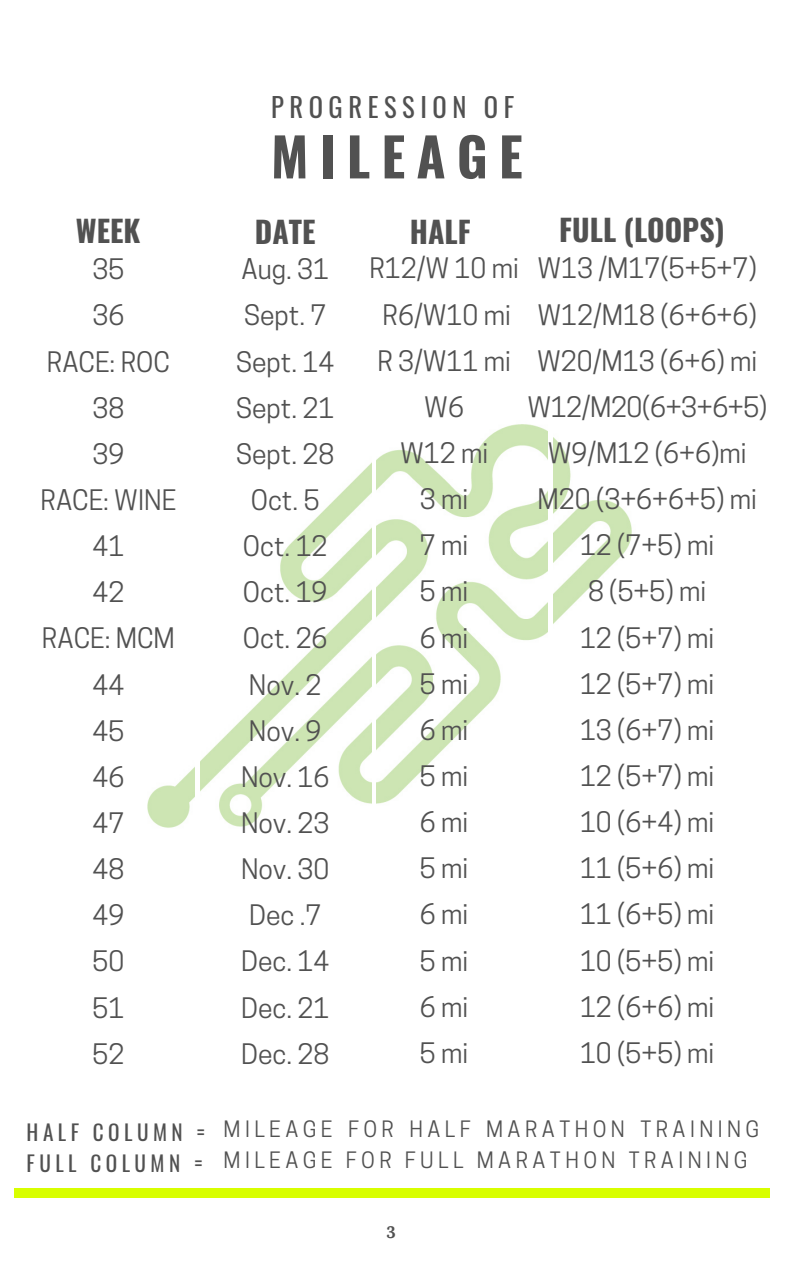
<style>
.page{position:relative;width:794px;height:1266px;background:#fff}
.page>*{position:absolute;margin:0;border:0;box-sizing:border-box;transform-origin:0 0}
.t1{font:700 53.1px "Oswald";letter-spacing:.21em;color:#515151}
.t2{font:700 29.85px "Oswald";color:#515151}
.t3{font:26.55px/46.1px "Cooper Hewitt";color:#515151;text-align:center}
.t4{font:26.55px "Oswald";letter-spacing:.21em;color:#515151}
.t5{font:21.23px/30.9px "Cooper Hewitt";letter-spacing:.21em;color:#515151}
.t6{font:21.23px/30.9px "Oswald";letter-spacing:.21em;color:#515151}
.t7{font:700 16.58px "Lora";color:#515151}
</style>
<div class="page">
<div style="left:14px;top:1189px;width:754px;height:8px;background:#d8ff00"></div>
<img style="left:147px;top:767px;width:48px;height:61px">
<img style="left:200px;top:463px;width:171px;height:364px">
<img style="left:377px;top:424px;width:170px;height:380px">
<img style="left:553px;top:437px;width:79px;height:187px">
<h2 class="t4" style="left:271px;top:87px;width:244px">PROGRESSION OF</h2>
<h2 class="t1" style="left:271px;top:115px;width:253px">MILEAGE</h2>
<h3 class="t2" style="left:76px;top:208px;width:66px">WEEK</h3>
<h1 class="t2" style="left:255px;top:208px;width:62px">DATE</h1>
<h1 class="t2" style="left:409px;top:208px;width:62px">HALF</h1>
<h1 class="t2" style="left:559px;top:207px;width:167px">FULL (LOOPS)</h1>
<h4 class="t3" style="left:40px;top:250px;width:137px">35<br>36<br>RACE: ROC<br>38<br>39<br>RACE: WINE<br>41<br>42<br>RACE: MCM<br>44<br>45<br>46<br>47<br>48<br>49<br>50<br>51<br>52</h4>
<h4 class="t3" style="left:236px;top:250px;width:100px">Aug. 31<br>Sept. 7<br>Sept. 14<br>Sept. 21<br>Sept. 28<br>Oct. 5<br>Oct. 12<br>Oct. 19<br>Oct. 26<br>Nov. 2<br>Nov. 9<br>Nov. 16<br>Nov. 23<br>Nov. 30<br>Dec .7<br>Dec. 14<br>Dec. 21<br>Dec. 28</h4>
<h4 class="t3" style="left:369px;top:249px;width:151px">R12/W 10 mi<br>R6/W10 mi<br>R 3/W11 mi<br>W6<br>W12 mi<br>3mi<br>7mi<br>5mi<br>6mi<br>5mi<br>6mi<br>5mi<br>6mi<br>5mi<br>6mi<br>5mi<br>6mi<br>5mi</h4>
<p class="t3" style="left:527px;top:249px;width:241px">W13 /M17(5+5+7)<br>W12/M18 (6+6+6)<br>W20/M13 (6+6) mi<br>W12/M20(6+3+6+5)<br>W9/M12 (6+6)mi<br>M20 (3+6+6+5) mi<br>12 (7+5) mi<br>8 (5+5) mi<br>12 (5+7) mi<br>12 (5+7) mi<br>13 (6+7) mi<br>12 (5+7) mi<br>10 (6+4) mi<br>11 (5+6) mi<br>11 (6+5) mi<br>10 (5+5) mi<br>12 (6+6) mi<br>10 (5+5) mi</p>
<p class="t6" style="left:27px;top:1116px;width:180px">HALF COLUMN =<br>FULL COLUMN =</p>
<h5 class="t5" style="left:223px;top:1116px;width:537px">MILEAGE FOR HALF MARATHON TRAINING<br>MILEAGE FOR FULL MARATHON TRAINING</h5>
<h1 class="t7" style="left:386px;top:1221px;width:11px">3</h1>
</div>
